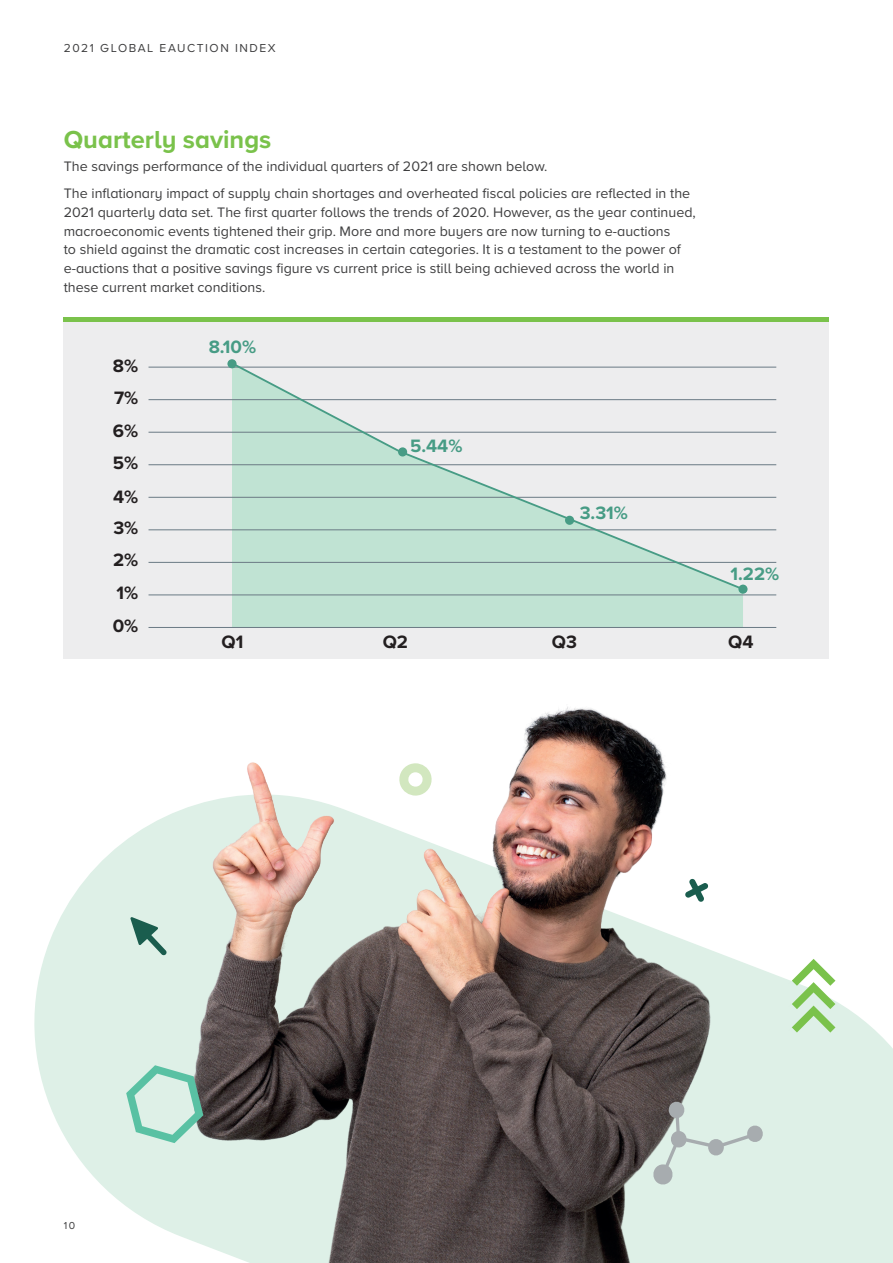
<style>
.page{position:relative;width:893px;height:1263px;background:#fff}
.page>*{position:absolute;margin:0;border:0;box-sizing:border-box;transform-origin:0 0}
.t1{font:700 25.5px "Proxima Nova A";color:#7ac24b}
.t2{font:700 18.6px "Proxima Nova";color:#231f20}
.t3{font:700 18.6px "Proxima Nova";color:#479c85}
.t4{font:14.25px/18.8px "Proxima Nova A";color:#3e3e3f}
.t5{font:12px "Proxima Nova A";letter-spacing:.13em;color:#3e3e3f}
.t6{font:10.5px "Proxima Nova A";color:#3e3e3f}
</style>
<div class="page">
<div style="left:64px;top:317px;width:765px;height:341px;background:#ededee"></div>
<div style="left:64px;top:317px;width:765px;height:5px;background:#7ac24b"></div>
<div style="left:232px;top:592px;width:511px;height:35px;background:#c0e3d3"></div>
<hr style="left:149px;top:367px;width:627px;height:1px;background:#6a7a84">
<hr style="left:149px;top:399px;width:627px;height:1px;background:#6a7a84">
<hr style="left:149px;top:432px;width:627px;height:1px;background:#6a7a84">
<hr style="left:149px;top:464px;width:627px;height:1px;background:#6a7a84">
<hr style="left:149px;top:497px;width:627px;height:1px;background:#6a7a84">
<hr style="left:149px;top:530px;width:627px;height:1px;background:#6a7a84">
<hr style="left:149px;top:562px;width:627px;height:1px;background:#6a7a84">
<hr style="left:149px;top:595px;width:627px;height:1px;background:#6a7a84">
<hr style="left:149px;top:627px;width:627px;height:1px;background:#6a7a84">
<svg style="left:227px;top:359px;width:10px;height:9px"></svg>
<svg style="left:229px;top:361px;width:516px;height:231px"></svg>
<div style="left:398px;top:447px;width:9px;height:9px;background:#479c85;border-radius:50%"></div>
<div style="left:565px;top:516px;width:9px;height:9px;background:#479c85;border-radius:50%"></div>
<div style="left:738px;top:585px;width:9px;height:9px;background:#479c85;border-radius:50%"></div>
<svg style="left:34px;top:816px;width:859px;height:447px;fill:#def0e7"></svg>
<img style="left:167px;top:707px;width:575px;height:556px">
<svg style="left:784px;top:959px;width:59px;height:76px"></svg>
<svg style="left:130px;top:917px;width:37px;height:38px"></svg>
<svg style="left:652px;top:1101px;width:112px;height:84px;background:#cad8d1"></svg>
<svg style="left:126px;top:1065px;width:77px;height:78px;background:#b3dacc"></svg>
<svg style="left:397px;top:763px;width:37px;height:32px"></svg>
<svg style="left:685px;top:879px;width:23px;height:23px"></svg>
<p class="t5" style="left:64px;top:39px;width:213px">2021 GLOBAL EAUCTION INDEX</p>
<h1 class="t1" style="left:64px;top:120px;width:209px">Quarterly savings</h1>
<p class="t4" style="left:64px;top:152px;width:628px;line-height:27.3px">The savings performance of the individual quarters of 2021 are shown below.<br>The inflationary impact of supply chain shortages and overheated fiscal policies are reflected in the</p>
<p class="t4" style="left:64px;top:202px;width:633px">2021 quarterly data set. The first quarter follows the trends of 2020. However, as the year continued, macroeconomic events tightened their grip. More and more buyers are now turning to e-auctions<br>to shield against the dramatic cost increases in certain categories. It is a testament to the power of e-auctions that a positive savings figure vs current price is still being achieved across the world in these current market conditions.</p>
<h2 class="t2" style="left:113px;top:352px;width:27px">8%</h2>
<h2 class="t2" style="left:114px;top:384px;width:26px">7%</h2>
<h2 class="t2" style="left:113px;top:417px;width:27px">6%</h2>
<h2 class="t2" style="left:113px;top:449px;width:27px">5%</h2>
<h2 class="t2" style="left:113px;top:483px;width:27px">4%</h2>
<h2 class="t2" style="left:113px;top:514px;width:26px">3%</h2>
<h2 class="t2" style="left:113px;top:546px;width:27px">2%</h2>
<h2 class="t2" style="left:117px;top:579px;width:23px">1%</h2>
<h2 class="t2" style="left:113px;top:612px;width:27px">0%</h2>
<h2 class="t3" style="left:209px;top:333px;width:49px">8.10%</h2>
<h2 class="t3" style="left:410px;top:432px;width:54px">5.44%</h2>
<h2 class="t3" style="left:580px;top:499px;width:50px">3.31%</h2>
<h2 class="t3" style="left:730px;top:560px;width:50px">1.22%</h2>
<h2 class="t2" style="left:222px;top:628px;width:23px">Q1</h2>
<h2 class="t2" style="left:383px;top:628px;width:27px">Q2</h2>
<h2 class="t2" style="left:552px;top:628px;width:27px">Q3</h2>
<h2 class="t2" style="left:728px;top:628px;width:27px">Q4</h2>
<p class="t6" style="left:64px;top:1217px;width:13px">10</p>
</div>
